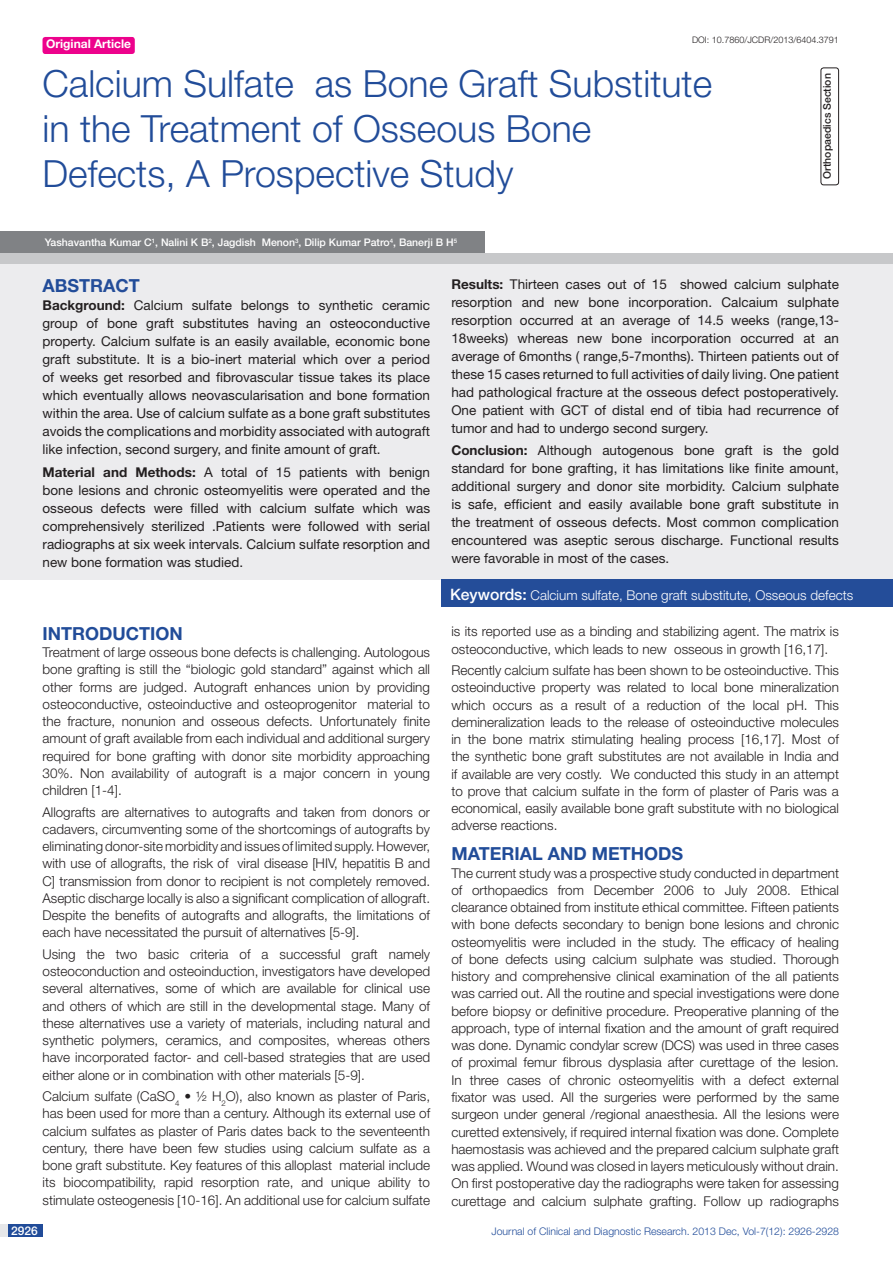
<style>
.page{position:relative;width:893px;height:1263px;background:#fff}
.page>*{position:absolute;margin:0;border:0;box-sizing:border-box;transform-origin:0 0}
.t1{font:300 37.5px/45px "Helvetica Neue";color:#214c99}
.Level_1{font:700 18px "Helvetica Neue";color:#214c99}
.Abstract_head{font:700 18px "Helvetica Neue";color:#214c99}
.Body_text{font:300 13.5px/17.2px "Helvetica Neue";color:#231f20;text-align:justify}
.Abstract_text{font:13.5px/18px "Helvetica Neue";color:#231f20;text-align:justify}
.Key_words{font:300 13.5px "Helvetica Neue";color:#fff}
.t2{font:700 12px "Helvetica Neue";color:#fff}
.t3{font:500 12px "Helvetica Neue";color:#fff}
.con_particulars{font:500 10.5px "Helvetica Neue";color:#fff}
.t4{font:300 10.5px "Helvetica Neue";color:#214c99}
.t5{font:500 10.5px "Helvetica Neue";color:#231f20}
.DOI{font:300 9px "Helvetica Neue";color:#231f20}
.s1{color:#244d99}
.s2{font-weight:700}
.s3{font-weight:500;font-size:15.75px}
</style>
<div class="page">
<div style="left:0;top:1224px;width:43px;height:13px;background:#e6e7e9"></div>
<div style="left:8px;top:1224px;width:35px;height:13px;background:#214c99"></div>
<div style="left:43px;top:37px;width:92px;height:17px;background:#ed028c;border-radius:3px"></div>
<div style="left:0;top:253px;width:893px;height:12px;background:#c7c8ca"></div>
<div style="left:0;top:231px;width:485px;height:22px;background:#808285"></div>
<div style="left:820px;top:68px;width:19px;height:117px;border:1px solid #231f20;border-radius:3px"></div>
<div style="left:0;top:264px;width:893px;height:316px;background:#ececee"></div>
<div style="left:442px;top:579px;width:451px;height:28px;background:#244d99"></div>
<p class="t2" style="left:46px;top:37px;width:87px">Original Article</p>
<p class="DOI" style="left:692px;top:35px;width:148px">DOI: 10.7860/JCDR/2013/6404.3791</p>
<p class="t1" style="left:43px;top:60px;width:671px">Calcium Sulfate as Bone Graft Substitute in the Treatment of Osseous Bone<br>Defects, A Prospective Study</p>
<p class="con_particulars" style="left:45px;top:236px;width:414px">Yashavantha Kumar C<sup>1</sup>, Nalini K B<sup>2</sup>, Jagdish Menon<sup>3</sup>, Dilip Kumar Patro<sup>4</sup>, Banerji B H<sup>5</sup></p>
<p class="t5" style="left:821px;top:179px;width:107px;rotate:-90deg">Orthopaedics Section</p>
<p class="Abstract_head" style="left:43px;top:275px;width:98px">ABST<span class="s1">RAC</span>T</p>
<p class="Abstract_text" style="left:43px;top:296px;width:389px"><span class="s2">Background:</span> Calcium sulfate belongs to synthetic ceramic group of bone graft substitutes having an osteoconductive property. Calcium sulfate is an easily available, economic bone graft substitute. It is a bio-inert material which over a period of weeks get resorbed and fibrovascular tissue takes its place which eventually allows neovascularisation and bone formation within the area. Use of calcium sulfate as a bone graft substitutes avoids the complications and morbidity associated with autograft like infection, second surgery, and finite amount of graft.</p>
<p class="Abstract_text" style="left:43px;top:463px;width:389px"><span class="s2">Material and Methods:</span> A total of 15 patients with benign bone lesions and chronic osteomyelitis were operated and the osseous defects were filled with calcium sulfate which was comprehensively sterilized .Patients were followed with serial radiographs at six week intervals. Calcium sulfate resorption and new bone formation was studied.</p>
<p class="Level_1" style="left:43px;top:622px;width:142px">Introduction</p>
<p class="Body_text" style="left:43px;top:643px;width:389px">Treatment of large osseous bone defects is challenging. Autologous bone grafting is still the “biologic gold standard” against which all other forms are judged. Autograft enhances union by providing osteoconductive, osteoinductive and osteoprogenitor material to the fracture, nonunion and osseous defects. Unfortunately finite amount of graft available from each individual and additional surgery required for bone grafting with donor site morbidity approaching 30%. Non availability of autograft is a major concern in young children [1-4].</p>
<p class="Body_text" style="left:43px;top:803px;width:389px">Allografts are alternatives to autografts and taken from donors or cadavers, circumventing some of the shortcomings of autografts by eliminating donor-site morbidity and issues of limited supply. However, with use of allografts, the risk of viral disease [HIV, hepatitis B and C] transmission from donor to recipient is not completely removed.<br>Aseptic discharge locally is also a significant complication of allograft.<br>Despite the benefits of autografts and allografts, the limitations of each have necessitated the pursuit of alternatives [5-9].</p>
<p class="Body_text" style="left:43px;top:945px;width:389px">Using the two basic criteria of a successful graft namely osteoconduction and osteoinduction, investigators have developed several alternatives, some of which are available for clinical use and others of which are still in the developmental stage. Many of these alternatives use a variety of materials, including natural and synthetic polymers, ceramics, and composites, whereas others have incorporated factor- and cell-based strategies that are used either alone or in combination with other materials [5-9].</p>
<p class="Body_text" style="left:43px;top:1087px;width:389px">Calcium sulfate (CaSO<sub>4</sub> • ½ H<sub>2</sub>O), also known as plaster of Paris, has been used for more than a century. Although its external use of calcium sulfates as plaster of Paris dates back to the seventeenth century, there have been few studies using calcium sulfate as a bone graft substitute. Key features of this alloplast material include its biocompatibility, rapid resorption rate, and unique ability to stimulate osteogenesis [10-16]. An additional use for calcium sulfate</p>
<p class="Abstract_text" style="left:451px;top:275px;width:389px"><span class="s2">Results:</span> Thirteen cases out of 15 showed calcium sulphate resorption and new bone incorporation. Calcaium sulphate resorption occurred at an average of 14.5 weeks (range,13- 18weeks) whereas new bone incorporation occurred at an average of 6months ( range,5-7months). Thirteen patients out of these 15 cases returned to full activities of daily living. One patient had pathological fracture at the osseous defect postoperatively.<br>One patient with GCT of distal end of tibia had recurrence of tumor and had to undergo second surgery.</p>
<p class="Abstract_text" style="left:451px;top:441px;width:389px"><span class="s2">Conclusion:</span> Although autogenous bone graft is the gold standard for bone grafting, it has limitations like finite amount, additional surgery and donor site morbidity. Calcium sulphate is safe, efficient and easily available bone graft substitute in the treatment of osseous defects. Most common complication encountered was aseptic serous discharge. Functional results were favorable in most of the cases.</p>
<p class="Key_words" style="left:450px;top:586px;width:405px"><span class="s3">Keywords:</span> Calcium sulfate, Bone graft substitute, Osseous defects</p>
<p class="Body_text" style="left:451px;top:623px;width:389px">is its reported use as a binding and stabilizing agent. The matrix is osteoconductive, which leads to new osseous in growth [16,17].</p>
<p class="Body_text" style="left:451px;top:661px;width:389px">Recently calcium sulfate has been shown to be osteoinductive. This osteoinductive property was related to local bone mineralization which occurs as a result of a reduction of the local pH. This demineralization leads to the release of osteoinductive molecules in the bone matrix stimulating healing process [16,17]. Most of the synthetic bone graft substitutes are not available in India and if available are very costly. We conducted this study in an attempt to prove that calcium sulfate in the form of plaster of Paris was a economical, easily available bone graft substitute with no biological adverse reactions.</p>
<p class="Level_1" style="left:451px;top:843px;width:233px">Material And Methods</p>
<p class="Body_text" style="left:451px;top:864px;width:389px">The current study was a prospective study conducted in department of orthopaedics from December 2006 to July 2008. Ethical clearance obtained from institute ethical committee. Fifteen patients with bone defects secondary to benign bone lesions and chronic osteomyelitis were included in the study. The efficacy of healing of bone defects using calcium sulphate was studied. Thorough history and comprehensive clinical examination of the all patients was carried out. All the routine and special investigations were done before biopsy or definitive procedure. Preoperative planning of the approach, type of internal fixation and the amount of graft required was done. Dynamic condylar screw (DCS) was used in three cases of proximal femur fibrous dysplasia after curettage of the lesion.<br>In three cases of chronic osteomyelitis with a defect external fixator was used. All the surgeries were performed by the same surgeon under general /regional anaesthesia. All the lesions were curetted extensively, if required internal fixation was done. Complete haemostasis was achieved and the prepared calcium sulphate graft was applied. Wound was closed in layers meticulously without drain.<br>On first postoperative day the radiographs were taken for assessing curettage and calcium sulphate grafting. Follow up radiographs</p>
<p class="t3" style="left:11px;top:1223px;width:28px">2926</p>
<p class="t4" style="left:491px;top:1225px;width:349px">Journal of Clinical and Diagnostic Research. 2013 Dec, Vol-7(12): 2926-2928</p>
</div>
